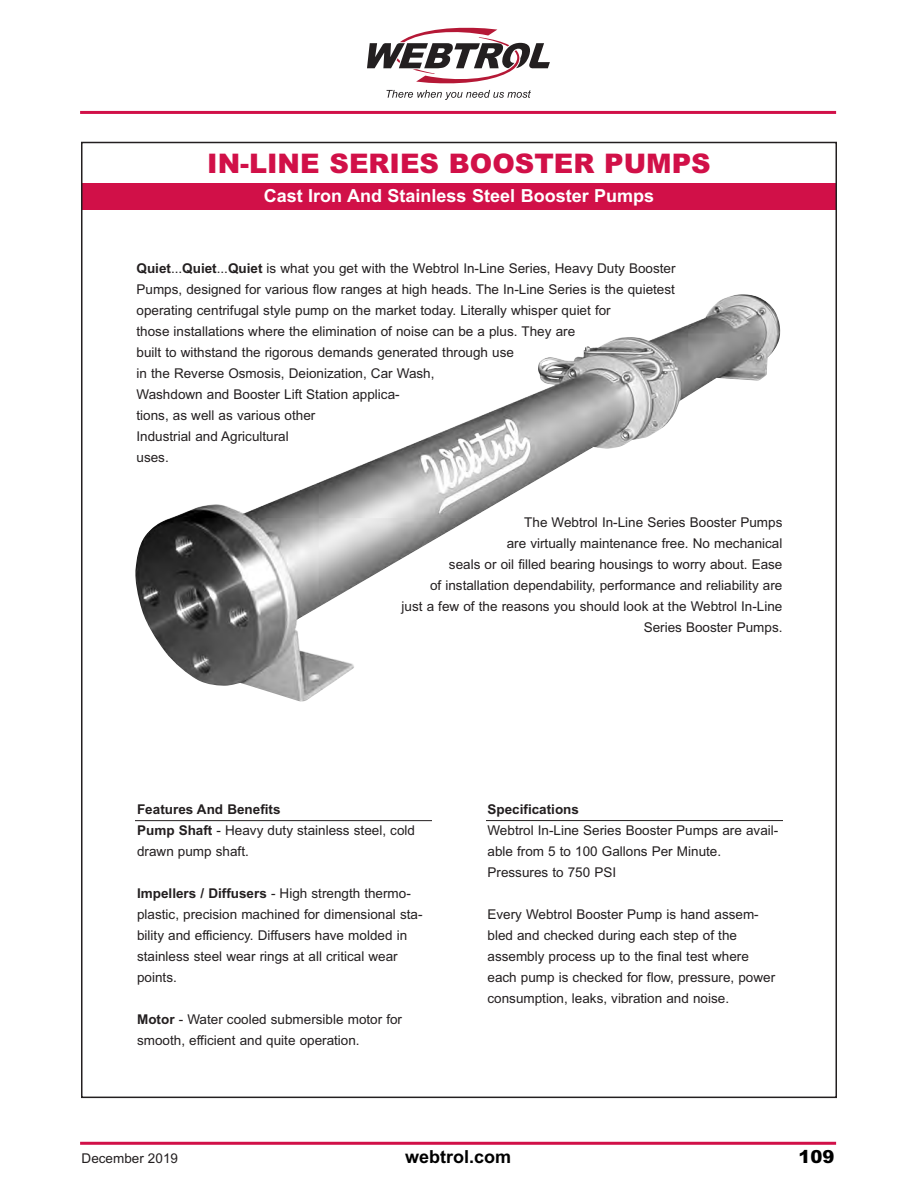
<style>
.page{position:relative;width:918px;height:1188px;background:#fff}
.page>*{position:absolute;margin:0;border:0;box-sizing:border-box;transform-origin:0 0}
.t1{font:900 27px "Arial";color:#d11048}
.t2{font:700 18px "Arial";color:#fff}
.t3{font:700 18px "Arial";color:#000}
.t4{font:900 18px "Arial";color:#000}
.t5{font:13.5px/21px "Arial";color:#231f20}
.t6{font:700 13.5px "Arial";color:#231f20}
.s1{font-weight:700}
</style>
<div class="page">
<hr style="left:80px;top:1142px;width:756px;height:3px;background:#d11048">
<hr style="left:80px;top:111px;width:756px;height:3px;background:#d11048">
<svg style="left:367px;top:28px;width:183px;height:72px"></svg>
<div style="left:81px;top:183px;width:756px;height:27px;background:#d11048"></div>
<img style="left:135px;top:294px;width:646px;height:408px">
<hr style="left:135px;top:820px;width:297px;height:1px;background:#231f20">
<hr style="left:486px;top:820px;width:297px;height:1px;background:#231f20">
<h1 class="t1" style="left:207px;top:148px;width:505px">IN-LINE SERIES BOOSTER PUMPS</h1>
<h2 class="t2" style="left:264px;top:185px;width:392px">Cast Iron And Stainless Steel Booster Pumps</h2>
<p class="t5" style="left:136px;top:258px;width:541px"><span class="s1">Quiet</span>...<span class="s1">Quiet</span>...<span class="s1">Quiet</span> is what you get with the Webtrol In-Line Series, Heavy Duty Booster Pumps, designed for various flow ranges at high heads. The In-Line Series is the quietest operating centrifugal style pump on the market today. Literally whisper quiet for<br>those installations where the elimination of noise can be a plus. They are<br>built to withstand the rigorous demands generated through use<br>in the Reverse Osmosis, Deionization, Car Wash,<br>Washdown and Booster Lift Station applica-<br>tions, as well as various other<br>Industrial and Agricultural<br>uses.</p>
<p class="t5" style="left:402px;top:512px;width:382px;text-align:right">The Webtrol In-Line Series Booster Pumps<br>are virtually maintenance free. No mechanical<br>seals or oil filled bearing housings to worry about. Ease<br>of installation dependability, performance and reliability are<br>just a few of the reasons you should look at the Webtrol In-Line Series Booster Pumps.</p>
<p class="t5" style="left:137px;top:799px;width:279px"><span class="s1">Features And Benefits<br>Pump Shaft</span> - Heavy duty stainless steel, cold drawn pump shaft.</p>
<p class="t5" style="left:137px;top:883px;width:287px"><span class="s1">Impellers / Diffusers</span> - High strength thermo&shy;plastic, precision machined for dimensional sta&shy;bility and efficiency. Diffusers have molded in stainless steel wear rings at all critical wear points.</p>
<p class="t5" style="left:137px;top:1009px;width:267px"><span class="s1">Motor</span> - Water cooled submersible motor for smooth, efficient and quite operation.</p>
<p class="t6" style="left:488px;top:801px;width:93px">Specifications</p>
<p class="t5" style="left:488px;top:820px;width:292px">Webtrol In-Line Series Booster Pumps are avail&shy;able from 5 to 100 Gallons Per Minute.<br>Pressures to 750 PSI</p>
<p class="t5" style="left:488px;top:904px;width:289px">Every Webtrol Booster Pump is hand assem&shy;bled and checked during each step of the assembly process up to the final test where each pump is checked for flow, pressure, power consumption, leaks, vibration and noise.</p>
<p class="t5" style="left:82px;top:1148px;width:98px">December 2019</p>
<h2 class="t3" style="left:405px;top:1146px;width:108px">webtrol.com</h2>
<h2 class="t4" style="left:799px;top:1146px;width:38px">109</h2>
</div>
